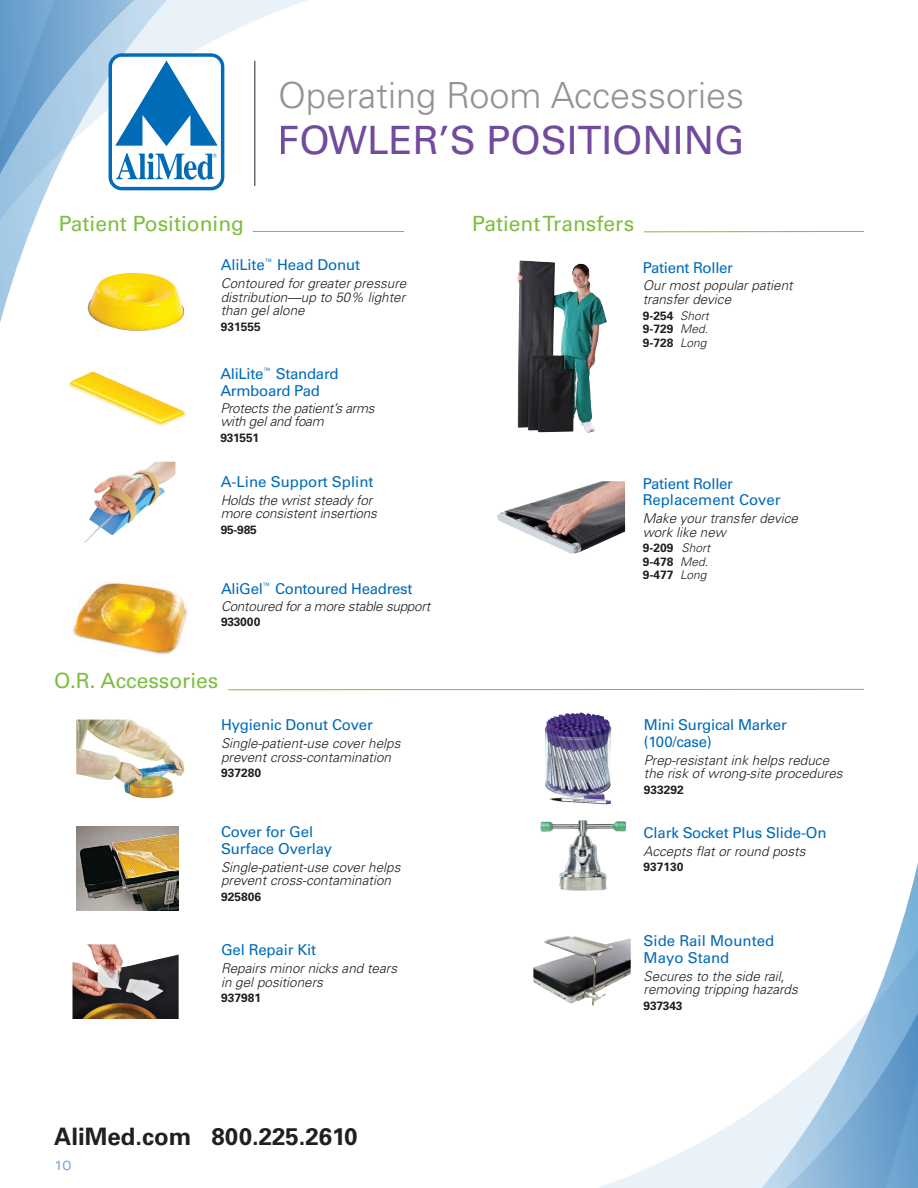
<style>
.page{position:relative;width:918px;height:1188px;background:#fff}
.page>*{position:absolute;margin:0;border:0;box-sizing:border-box;transform-origin:0 0}
.t1{font:39px "Univers LT Std";color:#714b9e}
.t2{font:300 36px "Univers LT Std";color:#919396}
.t3{font:700 24px "Univers LT Std";color:#231f20}
.t4{font:21px "Univers LT Std";color:#7fbd41}
.t5{font:15px/16.5px "Univers LT Std";letter-spacing:-.01em;color:#006bb6}
.t6{font:italic 300 13.5px/13.5px "Univers LT Std";color:#231f20}
.t7{font:italic 300 13.5px/13.5px "Univers LT Std";letter-spacing:-.02em;color:#231f20}
.t8{font:expanded 13.2px "Univers LT Std";color:#7da2d4;scale:.91 1}
.t9{font:700 12px/13.5px "Univers LT Std";color:#231f20}
.s1{font-weight:300;font-style:italic}
</style>
<div class="page">
<svg style="left:0;top:0;width:271px;height:655px"></svg>
<svg style="left:497px;top:690px;width:192px;height:498px"></svg>
<svg style="left:689px;top:688px;width:229px;height:500px"></svg>
<svg style="left:109px;top:53px;width:115px;height:137px"></svg>
<hr style="left:228px;top:689px;width:636px;height:1px;background:#7fbd41">
<hr style="left:644px;top:231px;width:220px;height:1px;background:#7fbd41">
<hr style="left:253px;top:231px;width:151px;height:1px;background:#7fbd41">
<img style="left:88px;top:273px;width:97px;height:60px">
<img style="left:517px;top:261px;width:88px;height:172px">
<img style="left:497px;top:481px;width:128px;height:73px">
<img style="left:68px;top:372px;width:119px;height:54px">
<img style="left:72px;top:582px;width:118px;height:72px">
<img style="left:541px;top:820px;width:72px;height:71px">
<img style="left:83px;top:462px;width:93px;height:81px">
<img style="left:76px;top:720px;width:108px;height:78px">
<img style="left:76px;top:826px;width:103px;height:85px">
<img style="left:73px;top:944px;width:106px;height:75px">
<img style="left:545px;top:712px;width:66px;height:93px">
<img style="left:533px;top:936px;width:98px;height:69px">
<p class="t2" style="left:278px;top:74px;width:467px">Operating Room Accessories</p>
<h1 class="t1" style="left:278px;top:117px;width:468px">FOWLER’S POSITIONING</h1>
<p class="t4" style="left:59px;top:211px;width:187px">Patient Positioning</p>
<p class="t4" style="left:472px;top:211px;width:164px">Patient Transfers</p>
<p class="t5" style="left:221px;top:257px;width:141px">AliLite<sup>™</sup> Head Donut</p>
<p class="t6" style="left:221px;top:277px;width:187px;text-align:justify">Contoured for greater pressure distribution—up to 50% lighter than gel alone</p>
<p class="t9" style="left:221px;top:320px;width:42px">931555</p>
<p class="t5" style="left:220px;top:366px;width:120px">AliLite<sup>™</sup> Standard<br>Armboard Pad</p>
<p class="t7" style="left:220px;top:401px;width:156px">Protects the patient’s arms with gel and foam</p>
<p class="t9" style="left:220px;top:431px;width:40px">931551</p>
<p class="t5" style="left:643px;top:259px;width:92px">Patient Roller</p>
<p class="t6" style="left:643px;top:279px;width:152px">Our most popular patient transfer device</p>
<p class="t9" style="left:643px;top:309px;width:68px;text-align:justify">9-254 <span class="s1">Short </span>9-729 <span class="s1">Med.<br></span>9-728 <span class="s1">Long</span></p>
<p class="t5" style="left:221px;top:473px;width:154px">A-Line Support Splint</p>
<p class="t6" style="left:221px;top:493px;width:158px">Holds the wrist steady for more consistent insertions</p>
<p class="t9" style="left:221px;top:523px;width:38px">95-985</p>
<p class="t5" style="left:221px;top:580px;width:193px">AliGel<sup>™</sup> Contoured Headrest</p>
<p class="t7" style="left:221px;top:599px;width:211px">Contoured for a more stable support</p>
<p class="t9" style="left:221px;top:615px;width:41px">933000</p>
<p class="t5" style="left:643px;top:475px;width:139px">Patient Roller<br>Replacement Cover</p>
<p class="t6" style="left:643px;top:512px;width:157px">Make your transfer device work like new</p>
<p class="t9" style="left:643px;top:541px;width:69px">9-209 <span class="s1">Short<br></span>9-478 <span class="s1">Med.<br></span>9-477 <span class="s1">Long</span></p>
<p class="t4" style="left:54px;top:668px;width:166px">O.R. Accessories</p>
<p class="t5" style="left:221px;top:717px;width:153px">Hygienic Donut Cover</p>
<p class="t6" style="left:221px;top:737px;width:181px">Single-patient-use cover helps prevent cross-contamination</p>
<p class="t9" style="left:221px;top:767px;width:42px">937280</p>
<p class="t5" style="left:221px;top:824px;width:113px">Cover for Gel<br>Surface Overlay</p>
<p class="t6" style="left:221px;top:860px;width:181px">Single-patient-use cover helps prevent cross-contamination</p>
<p class="t9" style="left:221px;top:890px;width:42px">925806</p>
<p class="t5" style="left:221px;top:942px;width:97px">Gel Repair Kit</p>
<p class="t6" style="left:221px;top:962px;width:178px">Repairs minor nicks and tears in gel positioners</p>
<p class="t9" style="left:221px;top:991px;width:42px">937981</p>
<p class="t5" style="left:644px;top:717px;width:144px">Mini Surgical Marker (100/case)</p>
<p class="t6" style="left:644px;top:753px;width:200px">Prep-resistant ink helps reduce the risk of wrong-site procedures</p>
<p class="t9" style="left:644px;top:783px;width:42px">933292</p>
<p class="t5" style="left:644px;top:825px;width:185px">Clark Socket Plus Slide-On</p>
<p class="t6" style="left:644px;top:844px;width:163px">Accepts flat or round posts</p>
<p class="t9" style="left:644px;top:861px;width:42px">937130</p>
<p class="t5" style="left:644px;top:933px;width:132px">Side Rail Mounted<br>Mayo Stand</p>
<p class="t6" style="left:644px;top:969px;width:156px">Secures to the side rail, removing tripping hazards</p>
<p class="t9" style="left:644px;top:999px;width:40px">937343</p>
<h3 class="t3" style="left:54px;top:1123px;width:305px">AliMed.com 800.225.2610</h3>
<p class="t8" style="left:54px;top:1157px;width:20px">10</p>
</div>
